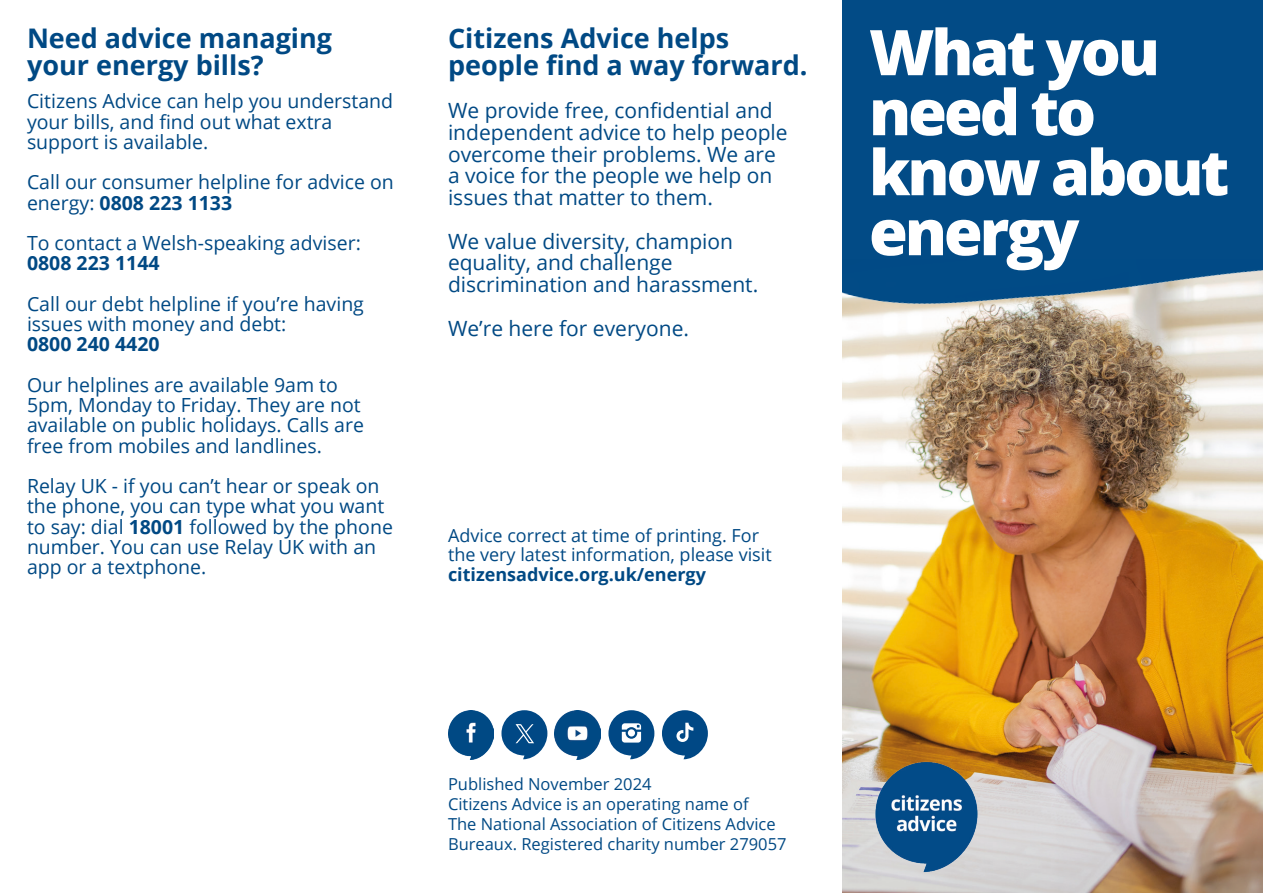
<style>
.page{position:relative;width:1263px;height:893px;background:#fff}
.page>*{position:absolute;margin:0;border:0;box-sizing:border-box;transform-origin:0 0}
.t1{font:800 63px/60px "Open Sans";letter-spacing:-.05em;color:#fff}
.t2{font:700 27px/27px "Open Sans";color:#004984}
.t3{font:21px/21.8px "Open Sans";color:#004984}
.t4{font:19.5px/20.2px "Open Sans";color:#004984}
.t5{font:700 19.5px "Open Sans";color:#004984}
.t6{font:18px "Open Sans";color:#004984}
.t7{font:700 18px "Open Sans";color:#004984}
.t8{font:16.5px "Open Sans";color:#004984}
.s1{font-weight:700}
</style>
<div class="page">
<img style="left:842px;top:521px;width:421px;height:372px">
<img style="left:448px;top:710px;width:46px;height:49px">
<svg style="left:501px;top:710px;width:46px;height:49px"></svg>
<img style="left:555px;top:710px;width:46px;height:49px">
<img style="left:842px;top:0;width:421px;height:521px">
<svg style="left:608px;top:710px;width:46px;height:49px"></svg>
<svg style="left:662px;top:710px;width:46px;height:49px"></svg>
<img style="left:869px;top:759px;width:115px;height:115px">
<p class="t2" style="left:27px;top:24px;width:307px">Need advice managing your energy bills?</p>
<p class="t4" style="left:27px;top:91px;width:368px">Citizens Advice can help you understand your bills, and find out what extra support is available.</p>
<p class="t4" style="left:27px;top:172px;width:368px">Call our consumer helpline for advice on energy: <span class="s1">0808 223 1133</span></p>
<p class="t4" style="left:27px;top:232px;width:335px">To contact a Welsh-speaking adviser:<br><span class="s1">0808 223 1144</span></p>
<p class="t4" style="left:27px;top:293px;width:338px">Call our debt helpline if you’re having issues with money and debt:</p>
<p class="t5" style="left:27px;top:331px;width:134px">0800 240 4420</p>
<p class="t4" style="left:27px;top:374px;width:338px">Our helplines are available 9am to 5pm, Monday to Friday. They are not available on public holidays. Calls are free from mobiles and landlines.</p>
<p class="t4" style="left:27px;top:475px;width:367px">Relay UK - if you can’t hear or speak on the phone, you can type what you want to say: dial <span class="s1">18001</span> followed by the phone number. You can use Relay UK with an</p>
<p class="t4" style="left:27px;top:556px;width:181px">app or a textphone.</p>
<p class="t2" style="left:448px;top:24px;width:283px">Citizens Advice helps</p>
<p class="t2" style="left:448px;top:51px;width:361px">people find a way forward.</p>
<p class="t3" style="left:448px;top:99px;width:326px">We provide free, confidential and</p>
<p class="t3" style="left:448px;top:121px;width:341px">independent advice to help people</p>
<p class="t3" style="left:448px;top:143px;width:329px">overcome their problems. We are a voice for the people we help on issues that matter to them.</p>
<p class="t3" style="left:448px;top:230px;width:312px">We value diversity, champion equality, and challenge discrimination and harassment.</p>
<p class="t3" style="left:448px;top:317px;width:243px">We’re here for everyone.</p>
<p class="t6" style="left:448px;top:523px;width:313px">Advice correct at time of printing. For</p>
<p class="t6" style="left:448px;top:543px;width:325px">the very latest information, please visit</p>
<p class="t7" style="left:448px;top:562px;width:259px">citizensadvice.org.uk/energy</p>
<p class="t1" style="left:869px;top:19px;width:362px">What you need to know about energy</p>
<p class="t8" style="left:448px;top:773px;width:205px">Published November 2024</p>
<p class="t8" style="left:448px;top:793px;width:302px">Citizens Advice is an operating name of</p>
<p class="t8" style="left:448px;top:812px;width:329px">The National Association of Citizens Advice</p>
<p class="t8" style="left:448px;top:832px;width:340px">Bureaux. Registered charity number 279057</p>
</div>
